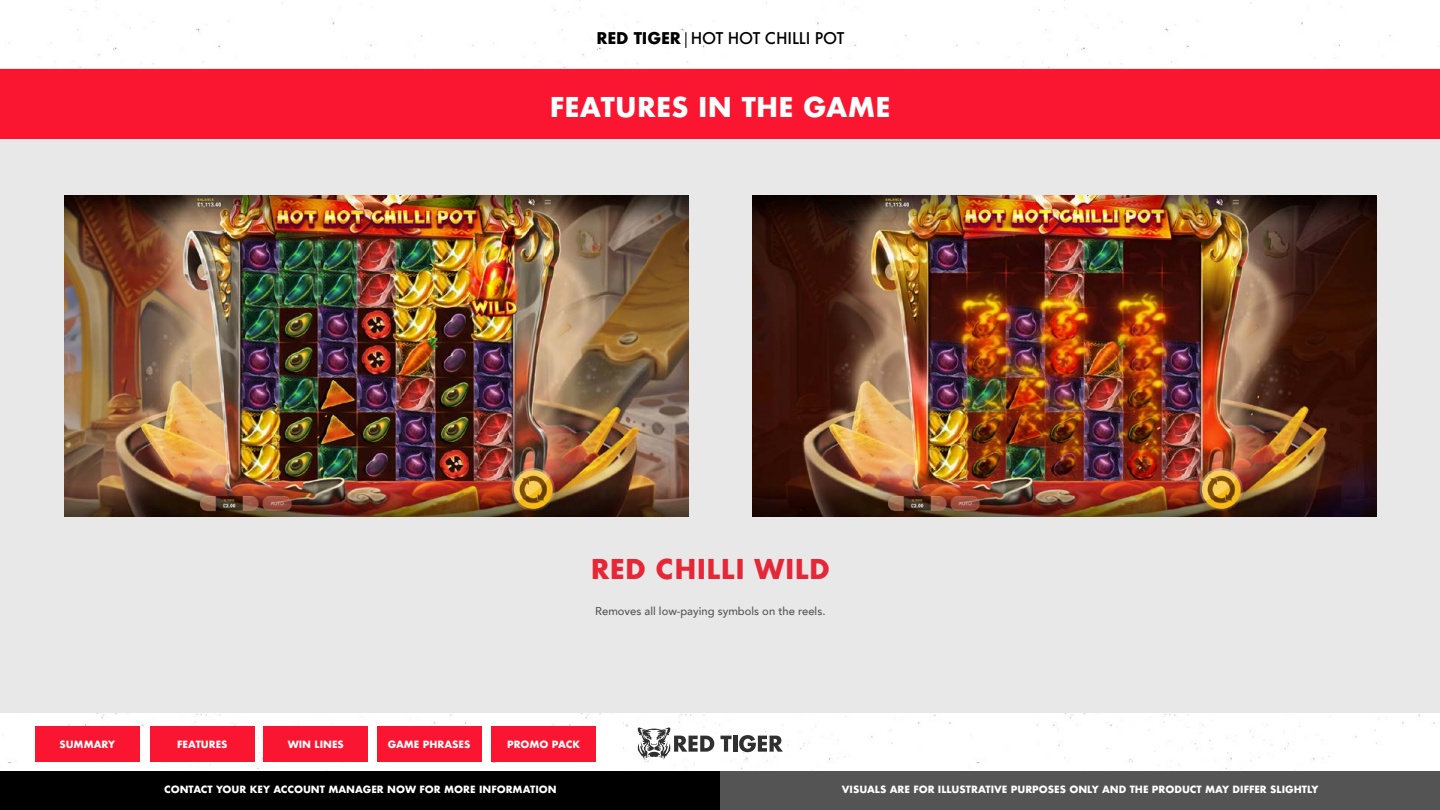
<style>
.page{position:relative;width:1440px;height:810px;background:#fff}
.page>*{position:absolute;margin:0;border:0;box-sizing:border-box;transform-origin:0 0}
.t1{font:700 26.55px "Futura";letter-spacing:.01em;color:#fff}
.t2{font:700 26.55px "Futura";letter-spacing:.01em;color:#e62737}
.t3{font:500 15.75px "Futura";letter-spacing:-.01em;color:#000}
.t4{font:500 11.25px "Avenir";color:#545454}
.t5{font:700 9.75px "Futura";color:#fff}
.s1{font-weight:700}
.s2{font-family:"Myriad Pro";font-weight:400}
</style>
<div class="page">
<svg style="left:638px;top:727px;width:76px;height:33px"></svg>
<svg style="left:721px;top:736px;width:11px;height:16px"></svg>
<hr style="left:733px;top:736px;width:4px;height:16px;background:#303030">
<svg style="left:739px;top:735px;width:44px;height:17px"></svg>
<div style="left:0;top:69px;width:1440px;height:644px;background:#e8e8e8"></div>
<div style="left:0;top:69px;width:1440px;height:69px;background:#fa1631"></div>
<div style="left:0;top:771px;width:720px;height:39px;background:#000"></div>
<div style="left:720px;top:771px;width:720px;height:39px;background:#545454"></div>
<img style="left:65px;top:196px;width:623px;height:320px">
<img style="left:753px;top:196px;width:623px;height:320px">
<div style="left:35px;top:726px;width:105px;height:35px;background:#fa1631"></div>
<div style="left:150px;top:726px;width:105px;height:35px;background:#fa1631"></div>
<div style="left:263px;top:726px;width:105px;height:35px;background:#fa1631"></div>
<div style="left:377px;top:726px;width:105px;height:35px;background:#fa1631"></div>
<div style="left:491px;top:726px;width:105px;height:35px;background:#fa1631"></div>
<h2 class="t3" style="left:596px;top:27px;width:249px"><span class="s1">RED TIGER</span> <span class="s2">|</span> HOT HOT CHILLI POT</h2>
<h1 class="t1" style="left:550px;top:88px;width:342px">FEATURES IN THE GAME</h1>
<h1 class="t2" style="left:591px;top:550px;width:241px">RED CHILLI WILD</h1>
<p class="t4" style="left:595px;top:602px;width:232px">Removes all low-paying symbols on the reels.</p>
<p class="t5" style="left:59px;top:737px;width:57px">SUMMARY</p>
<p class="t5" style="left:177px;top:737px;width:52px">FEATURES</p>
<p class="t5" style="left:288px;top:737px;width:58px">WIN LINES</p>
<p class="t5" style="left:388px;top:737px;width:84px">GAME PHRASES</p>
<p class="t5" style="left:507px;top:737px;width:75px">PROMO PACK</p>
<p class="t5" style="left:164px;top:783px;width:394px">CONTACT YOUR KEY ACCOUNT MANAGER NOW FOR MORE INFORMATION</p>
<p class="t5" style="left:842px;top:783px;width:478px">VISUALS ARE FOR ILLUSTRATIVE PURPOSES ONLY AND THE PRODUCT MAY DIFFER SLIGHTLY</p>
</div>
